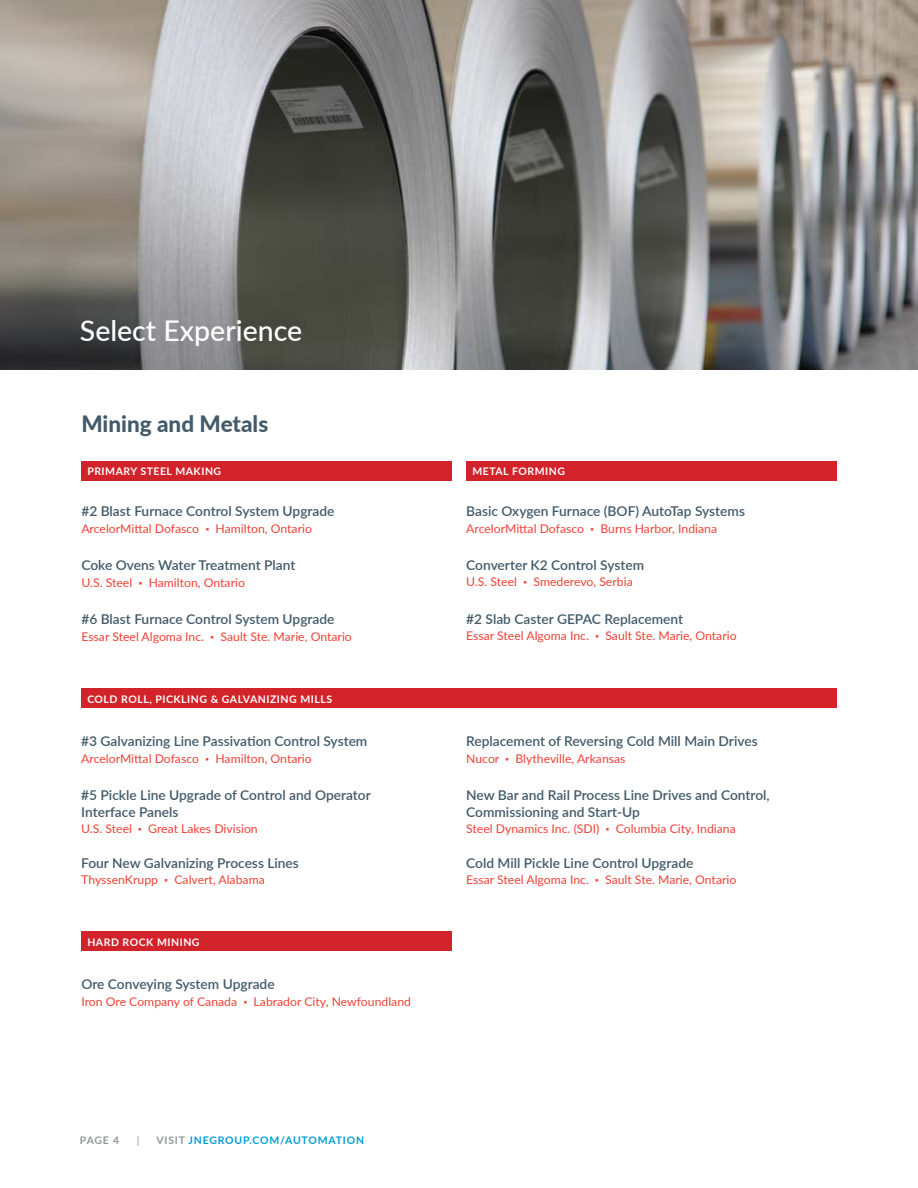
<style>
.page{position:relative;width:918px;height:1188px;background:#fff}
.page>*{position:absolute;margin:0;border:0;box-sizing:border-box;transform-origin:0 0}
.t1{font:500 28.5px "Lato";color:#fff}
.t2{font:800 22.5px "Lato";color:#425a69}
.t3{font:600 13.5px/16.2px "Lato";color:#425a69}
.t4{font:12px "Lato";color:#ef4135}
.t5{font:700 10.5px "Lato";letter-spacing:.05em;color:#fff}
.t6{font:700 10.5px "Lato";letter-spacing:.075em;color:#009dd5}
.t7{font:700 10.5px "Lato";color:#939598}
.t8{font:10.5px "Lato";color:#939598}
.s1{font-family:"Akzidenz Grotesk BQ";font-size:10.5px}
.s2{color:#939598}
</style>
<div class="page">
<img style="left:0;top:0;width:918px;height:370px">
<div style="left:81px;top:461px;width:370px;height:20px;background:#d2232a"></div>
<div style="left:466px;top:461px;width:371px;height:20px;background:#d2232a"></div>
<div style="left:81px;top:689px;width:756px;height:19px;background:#d2232a"></div>
<div style="left:81px;top:932px;width:370px;height:19px;background:#d2232a"></div>
<h1 class="t1" style="left:80px;top:311px;width:224px">Select Experience</h1>
<h2 class="t2" style="left:81px;top:407px;width:188px">Mining and Metals</h2>
<p class="t5" style="left:87px;top:464px;width:135px">PRIMARY STEEL MAKING</p>
<p class="t5" style="left:472px;top:464px;width:94px">METAL FORMING</p>
<p class="t3" style="left:81px;top:502px;width:255px">#2 Blast Furnace Control System Upgrade</p>
<p class="t4" style="left:81px;top:520px;width:232px">ArcelorMittal Dofasco <span class="s1">•</span> Hamilton, Ontario</p>
<p class="t3" style="left:81px;top:557px;width:216px">Coke Ovens Water Treatment Plant</p>
<p class="t4" style="left:81px;top:574px;width:165px">U.S. Steel <span class="s1">•</span> Hamilton, Ontario</p>
<p class="t3" style="left:81px;top:610px;width:255px">#6 Blast Furnace Control System Upgrade</p>
<p class="t4" style="left:81px;top:628px;width:272px">Essar Steel Algoma Inc. <span class="s1">•</span> Sault Ste. Marie, Ontario</p>
<p class="t5" style="left:87px;top:691px;width:246px">COLD ROLL, PICKLING &amp; GALVANIZING MILLS</p>
<p class="t3" style="left:81px;top:733px;width:288px">#3 Galvanizing Line Passivation Control System</p>
<p class="t4" style="left:81px;top:750px;width:232px">ArcelorMittal Dofasco <span class="s1">•</span> Hamilton, Ontario</p>
<p class="t3" style="left:81px;top:787px;width:291px">#5 Pickle Line Upgrade of Control and Operator<br>Interface Panels</p>
<p class="t4" style="left:81px;top:820px;width:178px">U.S. Steel <span class="s1">•</span> Great Lakes Division</p>
<p class="t3" style="left:81px;top:854px;width:219px">Four New Galvanizing Process Lines</p>
<p class="t4" style="left:81px;top:871px;width:185px">ThyssenKrupp <span class="s1">•</span> Calvert, Alabama</p>
<p class="t5" style="left:87px;top:934px;width:114px">HARD ROCK MINING</p>
<p class="t3" style="left:81px;top:976px;width:195px">Ore Conveying System Upgrade</p>
<p class="t4" style="left:81px;top:993px;width:331px">Iron Ore Company of Canada <span class="s1">•</span> Labrador City, Newfoundland</p>
<p class="t7" style="left:80px;top:1132px;width:41px">PAGE 4</p>
<p class="t8" style="left:137px;top:1132px;width:4px">|</p>
<p class="t6" style="left:156px;top:1132px;width:209px"><span class="s2">VISIT</span> JNEGROUP.COM/AUTOMATION</p>
<p class="t3" style="left:466px;top:502px;width:280px">Basic Oxygen Furnace (BOF) AutoTap Systems</p>
<p class="t4" style="left:466px;top:520px;width:252px">ArcelorMittal Dofasco <span class="s1">•</span> Burns Harbor, Indiana</p>
<p class="t3" style="left:466px;top:556px;width:179px">Converter K2 Control System</p>
<p class="t4" style="left:466px;top:573px;width:168px">U.S. Steel <span class="s1">•</span> Smederevo, Serbia</p>
<p class="t3" style="left:466px;top:610px;width:219px">#2 Slab Caster GEPAC Replacement</p>
<p class="t4" style="left:466px;top:627px;width:272px">Essar Steel Algoma Inc. <span class="s1">•</span> Sault Ste. Marie, Ontario</p>
<p class="t3" style="left:466px;top:733px;width:293px">Replacement of Reversing Cold Mill Main Drives</p>
<p class="t4" style="left:466px;top:750px;width:161px">Nucor <span class="s1">•</span> Blytheville, Arkansas</p>
<p class="t3" style="left:466px;top:787px;width:305px">New Bar and Rail Process Line Drives and Control,<br>Commissioning and Start-Up</p>
<p class="t4" style="left:466px;top:820px;width:271px">Steel Dynamics Inc. (SDI) <span class="s1">•</span> Columbia City, Indiana</p>
<p class="t3" style="left:466px;top:854px;width:229px">Cold Mill Pickle Line Control Upgrade</p>
<p class="t4" style="left:466px;top:871px;width:272px">Essar Steel Algoma Inc. <span class="s1">•</span> Sault Ste. Marie, Ontario</p>
</div>
